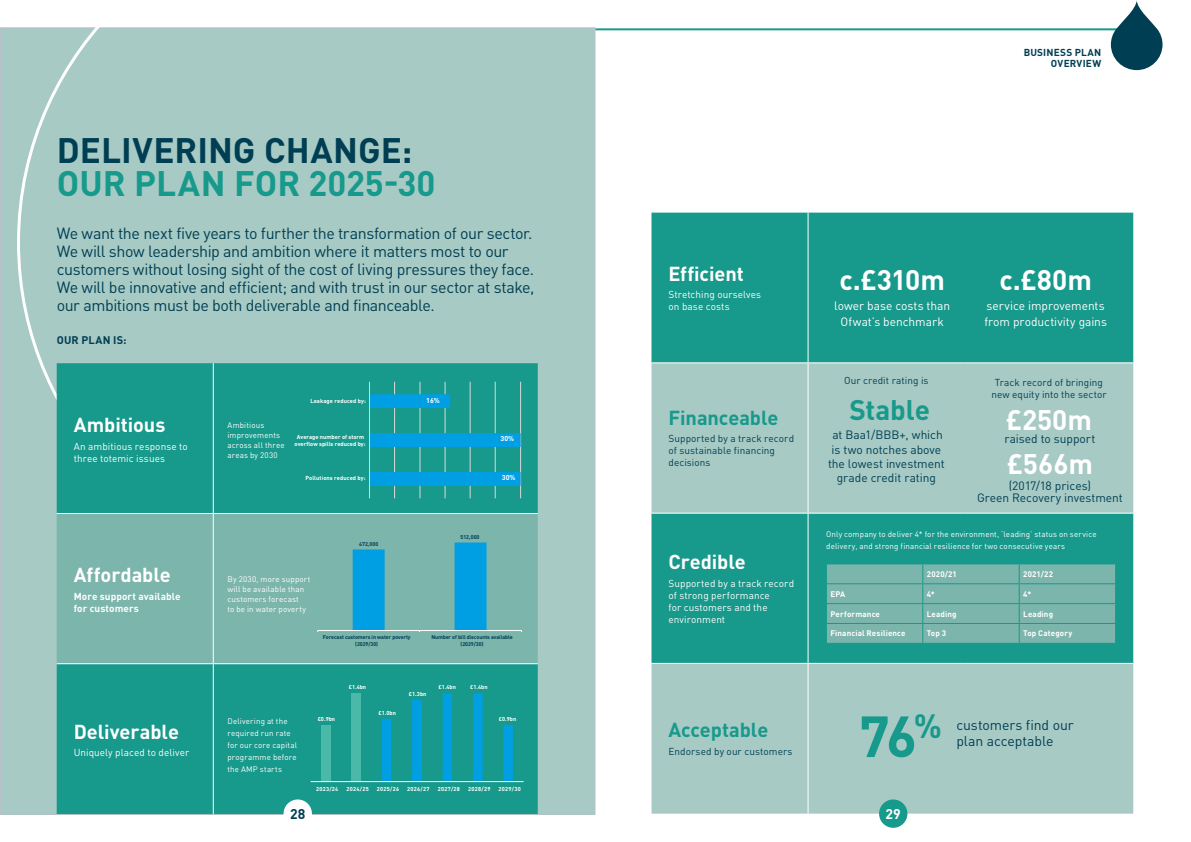
<style>
.page{position:relative;width:1191px;height:842px;background:#fff}
.page>*{position:absolute;margin:0;border:0;box-sizing:border-box;transform-origin:0 0}
.t1{font:700 57px "DINOT";color:#17998b}
.t2{font:700 35px "DINOT";color:#003e53}
.t3{font:700 35px "DINOT";color:#17998b}
.t4{font:700 28px "DINOT";color:#fff}
.t5{font:700 28px "DINOT";letter-spacing:-.005em;color:#17998b}
.t6{font:700 20px "DINOT";letter-spacing:-.005em;color:#fff}
.t7{font:700 20px "DINOT";letter-spacing:-.005em;color:#17998b}
.t8{font:16px/18px "DINOT";letter-spacing:-.025em;color:#003e53}
.t9{font:14px/16px "DINOT";letter-spacing:-.005em;color:#003e53}
.t10{font:700 14px "DINOT";color:#003e53}
.t11{font:700 14px "DINOT";color:#fff}
.t12{font:12px/14px "DINOT";letter-spacing:-.005em;color:#003e53;text-align:center}
.t13{font:12px/16px "DINOT";color:#fff;text-align:center}
.t14{font:700 11px "DINOT";letter-spacing:.02em;color:#003e53}
.t15{font:10px/12px "DINOT";letter-spacing:.005em;color:#fff}
.t16{font:10px/12px "DINOT";letter-spacing:.005em;color:#003e53}
.t17{font:700 10px/12px "DINOT";letter-spacing:.01em;color:#fff}
.t18{font:700 10px/11px "DINOT";letter-spacing:.02em;color:#003e53;text-align:right}
.t19{font:8px/10px "DINOT";letter-spacing:.02em;color:#fff}
.t20{font:700 8px "DINOT";letter-spacing:.015em;color:#fff}
.t21{font:700 7.1px "DINOT";color:#fff}
.t22{font:700 5.8px/6.9px "DINOT";color:#fff;text-align:center}
.t23{font:700 5.7px "DINOT";letter-spacing:.05em;color:#fff}
.t24{font:700 5.4px/6.5px "DINOT";letter-spacing:-.015em;color:#003e53;text-align:center}
</style>
<div class="page">
<div style="left:0;top:28px;width:595px;height:786px;background:#a7cac4"></div>
<svg style="left:16px;top:27px;width:112px;height:459px"></svg>
<hr style="left:595px;top:28px;width:539px;height:2px;background:#17998b">
<div style="left:57px;top:363px;width:481px;height:451px;background:#17998b"></div>
<div style="left:57px;top:514px;width:481px;height:149px;background:#7cb5ac"></div>
<hr style="left:57px;top:513px;width:156px;height:1px;background:#fff">
<hr style="left:57px;top:663px;width:156px;height:1px;background:#fff">
<hr style="left:213px;top:363px;width:1px;height:150px;background:#fff">
<hr style="left:213px;top:513px;width:325px;height:1px;background:#fff">
<hr style="left:213px;top:514px;width:1px;height:149px;background:#fff">
<hr style="left:213px;top:663px;width:325px;height:1px;background:#fff">
<hr style="left:213px;top:664px;width:1px;height:150px;background:#fff">
<div style="left:651px;top:213px;width:482px;height:149px;background:#17998b"></div>
<svg style="left:651px;top:363px;width:482px;height:451px;background:#83beb6"></svg>
<hr style="left:651px;top:513px;width:157px;height:1px;background:#fff">
<hr style="left:651px;top:663px;width:157px;height:1px;background:#fff">
<hr style="left:807px;top:213px;width:1px;height:149px;background:#fff">
<hr style="left:807px;top:664px;width:1px;height:150px;background:#fff">
<hr style="left:807px;top:514px;width:1px;height:149px;background:#fff">
<hr style="left:808px;top:663px;width:156px;height:1px;background:#fff">
<hr style="left:964px;top:663px;width:169px;height:1px;background:#fff">
<hr style="left:807px;top:363px;width:1px;height:150px;background:#fff">
<hr style="left:808px;top:513px;width:156px;height:1px;background:#fff">
<hr style="left:964px;top:513px;width:169px;height:1px;background:#fff">
<svg style="left:1110px;top:0;width:52px;height:70px"></svg>
<hr style="left:826px;top:563px;width:96px;height:1px;background:#17998b">
<hr style="left:922px;top:563px;width:97px;height:1px;background:#17998b">
<hr style="left:1019px;top:563px;width:97px;height:1px;background:#17998b">
<svg style="left:826px;top:564px;width:290px;height:79px;background:#75b3a9"></svg>
<hr style="left:826px;top:643px;width:96px;height:1px;background:#17998b">
<hr style="left:922px;top:643px;width:97px;height:1px;background:#17998b">
<hr style="left:1019px;top:643px;width:97px;height:1px;background:#17998b">
<hr style="left:394px;top:382px;width:1px;height:116px;background:#d9d9d9">
<hr style="left:420px;top:382px;width:1px;height:116px;background:#d9d9d9">
<hr style="left:445px;top:382px;width:1px;height:116px;background:#d9d9d9">
<hr style="left:470px;top:382px;width:1px;height:116px;background:#d9d9d9">
<hr style="left:495px;top:382px;width:1px;height:116px;background:#d9d9d9">
<hr style="left:520px;top:382px;width:1px;height:116px;background:#d9d9d9">
<hr style="left:545px;top:382px;width:1px;height:116px;background:#d9d9d9">
<svg style="left:370px;top:394px;width:150px;height:92px;background:#129cae"></svg>
<hr style="left:369px;top:382px;width:1px;height:116px;background:#d9d9d9">
<hr style="left:318px;top:630px;width:203px;height:1px;background:#fff">
<svg style="left:353px;top:542px;width:133px;height:90px;background:#46acc5"></svg>
<div style="left:321px;top:725px;width:9px;height:57px;background:#4bb9aa"></div>
<div style="left:351px;top:693px;width:10px;height:89px;background:#4bb9aa"></div>
<svg style="left:382px;top:693px;width:131px;height:88px;background:#0f9aa6"></svg>
<hr style="left:311px;top:781px;width:212px;height:1px;background:#fff">
<div style="left:879px;top:799px;width:28px;height:29px;background:#17998b;border-radius:50%"></div>
<div style="left:283px;top:799px;width:29px;height:29px;background:#fff;border-radius:50%"></div>
<h2 class="t2" style="left:57px;top:127px;width:357px">DELIVERING CHANGE:</h2>
<h2 class="t3" style="left:57px;top:160px;width:380px">OUR PLAN FOR 2025-30</h2>
<p class="t8" style="left:57px;top:224px;width:479px">We want the next five years to further the transformation of our sector.<br>We will show leadership and ambition where it matters most to our customers without losing sight of the cost of living pressures they face.<br>We will be innovative and efficient; and with trust in our sector at stake, our ambitions must be both deliverable and financeable.</p>
<h3 class="t14" style="left:57px;top:333px;width:71px">OUR PLAN IS:</h3>
<h3 class="t6" style="left:74px;top:412px;width:93px">Ambitious</h3>
<p class="t15" style="left:74px;top:440px;width:116px">An ambitious response to three totemic issues</p>
<h3 class="t6" style="left:74px;top:562px;width:99px">Affordable</h3>
<p class="t17" style="left:74px;top:590px;width:108px">More support available for customers</p>
<h3 class="t6" style="left:74px;top:718px;width:107px">Deliverable</h3>
<p class="t15" style="left:74px;top:746px;width:117px">Uniquely placed to deliver</p>
<p class="t19" style="left:227px;top:420px;width:59px">Ambitious improvements across all three areas by 2030</p>
<p class="t22" style="left:310px;top:397px;width:57px">Leakage reduced by:</p>
<p class="t21" style="left:426px;top:396px;width:15px">16%</p>
<p class="t22" style="left:294px;top:433px;width:73px">Average number of storm overflow spills reduced by:</p>
<p class="t22" style="left:305px;top:475px;width:62px">Pollutions reduced by:</p>
<p class="t19" style="left:227px;top:574px;width:84px">By 2030, more support will be available than customers forecast<br>to be in water poverty</p>
<p class="t24" style="left:359px;top:540px;width:21px">472,000</p>
<p class="t24" style="left:460px;top:533px;width:21px">512,000</p>
<p class="t21" style="left:500px;top:434px;width:15px">30%</p>
<p class="t21" style="left:502px;top:473px;width:15px">30%</p>
<p class="t24" style="left:323px;top:634px;width:89px">Forecast customers in water poverty (2029/30)</p>
<p class="t24" style="left:431px;top:634px;width:83px">Number of bill discounts available (2029/30)</p>
<p class="t19" style="left:227px;top:715px;width:71px;line-height:12px">Delivering at the required run rate for our core capital programme before the AMP starts</p>
<p class="t23" style="left:318px;top:715px;width:19px">£0.9bn</p>
<p class="t23" style="left:349px;top:683px;width:19px">£1.4bn</p>
<p class="t23" style="left:378px;top:709px;width:19px">£1.0bn</p>
<p class="t23" style="left:409px;top:690px;width:19px">£1.3bn</p>
<p class="t23" style="left:438px;top:683px;width:19px">£1.4bn</p>
<p class="t23" style="left:470px;top:684px;width:19px">£1.4bn</p>
<p class="t23" style="left:499px;top:715px;width:19px">£0.9bn</p>
<p class="t23" style="left:316px;top:785px;width:24px">2023/24</p>
<p class="t23" style="left:346px;top:785px;width:24px">2024/25</p>
<p class="t23" style="left:377px;top:785px;width:24px">2025/26</p>
<p class="t23" style="left:407px;top:785px;width:24px">2026/27</p>
<p class="t23" style="left:438px;top:785px;width:24px">2027/28</p>
<p class="t23" style="left:468px;top:785px;width:24px">2028/29</p>
<p class="t23" style="left:498px;top:785px;width:24px">2029/30</p>
<p class="t18" style="left:1023px;top:46px;width:79px">BUSINESS PLAN<br>OVERVIEW</p>
<h3 class="t6" style="left:668px;top:260px;width:77px">Efficient</h3>
<p class="t15" style="left:668px;top:288px;width:94px">Stretching ourselves on base costs</p>
<h3 class="t7" style="left:668px;top:404px;width:112px">Financeable</h3>
<p class="t16" style="left:668px;top:433px;width:127px">Supported by a track record of sustainable financing decisions</p>
<h3 class="t6" style="left:668px;top:549px;width:79px">Credible</h3>
<p class="t15" style="left:668px;top:577px;width:127px">Supported by a track record of strong performance<br>for customers and the environment</p>
<h3 class="t7" style="left:668px;top:717px;width:101px">Acceptable</h3>
<p class="t16" style="left:668px;top:745px;width:125px">Endorsed by our customers</p>
<h3 class="t4" style="left:839px;top:261px;width:107px">c.£310m</h3>
<h3 class="t13" style="left:834px;top:297px;width:117px">lower base costs than<br>Ofwat’s benchmark</h3>
<p class="t16" style="left:844px;top:375px;width:86px">Our credit rating is</p>
<h3 class="t5" style="left:849px;top:391px;width:82px">Stable</h3>
<h3 class="t12" style="left:828px;top:428px;width:118px">at Baa1/BBB+, which is two notches above the lowest investment grade credit rating</h3>
<h3 class="t4" style="left:999px;top:261px;width:94px">c.£80m</h3>
<h3 class="t13" style="left:984px;top:297px;width:124px;text-align:left">service improvements from productivity gains</h3>
<p class="t16" style="left:991px;top:376px;width:117px;text-align:center">Track record of bringing new equity into the sector</p>
<h3 class="t4" style="left:1005px;top:402px;width:88px">£250m</h3>
<h3 class="t12" style="left:1004px;top:432px;width:93px">raised to support</h3>
<h3 class="t4" style="left:1006px;top:445px;width:88px">£566m</h3>
<h3 class="t12" style="left:977px;top:479px;width:147px;line-height:12px">(2017/18 prices)<br>Green Recovery investment</h3>
<p class="t19" style="left:826px;top:528px;width:272px;line-height:12px">Only company to deliver 4* for the environment, ‘leading’ status on service delivery, and strong financial resilience for two consecutive years</p>
<p class="t20" style="left:926px;top:569px;width:32px">2020/21</p>
<p class="t20" style="left:1023px;top:569px;width:31px">2021/22</p>
<p class="t20" style="left:830px;top:589px;width:16px">EPA</p>
<p class="t20" style="left:926px;top:589px;width:10px">4*</p>
<p class="t20" style="left:1023px;top:589px;width:10px">4*</p>
<p class="t20" style="left:830px;top:608px;width:51px">Performance</p>
<p class="t20" style="left:926px;top:608px;width:31px">Leading</p>
<p class="t20" style="left:1023px;top:608px;width:31px">Leading</p>
<p class="t20" style="left:830px;top:628px;width:77px">Financial Resilience</p>
<p class="t20" style="left:926px;top:628px;width:21px">Top 3</p>
<p class="t20" style="left:1023px;top:628px;width:51px">Top Category</p>
<h1 class="t1" style="left:859px;top:699px;width:85px">76<sup>%</sup></h1>
<h3 class="t9" style="left:956px;top:716px;width:119px">customers find our plan acceptable</h3>
<h3 class="t10" style="left:290px;top:804px;width:17px">28</h3>
<h3 class="t11" style="left:885px;top:804px;width:17px">29</h3>
</div>
